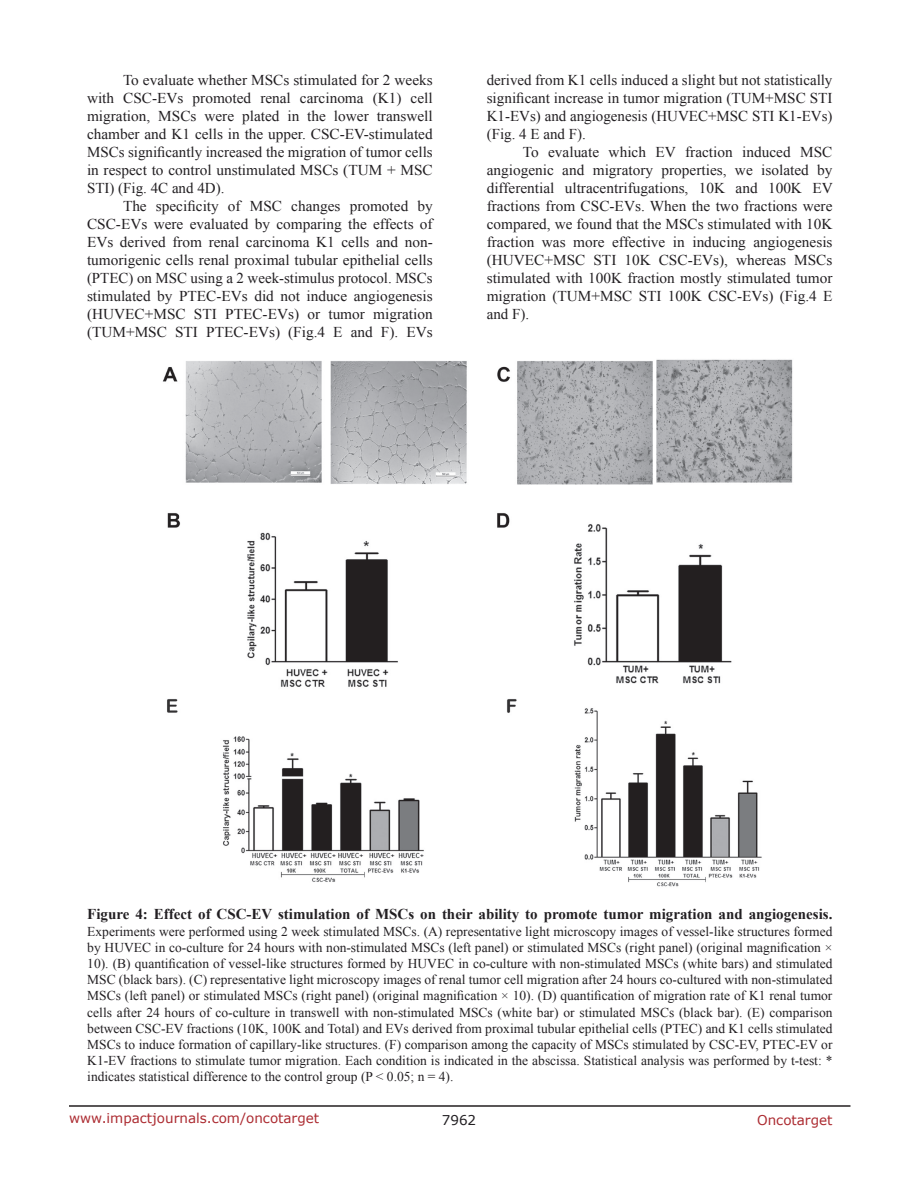
<style>
.page{position:relative;width:918px;height:1188px;background:#fff}
.page>*{position:absolute;margin:0;border:0;box-sizing:border-box;transform-origin:0 0}
.BodyText{font:15px/18px "Times New Roman";color:#221f22;text-align:justify}
.FigureText{font:700 15px "Times New Roman";color:#221f22}
.FigureText-2{font:13.5px/16.2px "Times New Roman";color:#221f22;text-align:justify}
.t1{font:13.5px "Verdana";color:#ac2b31}
.t2{font:13.5px "Verdana";color:#221f22}
</style>
<div class="page">
<hr style="left:69px;top:1105px;width:781px;height:2px;background:#231f20">
<img style="left:162px;top:359px;width:631px;height:528px">
<p class="BodyText" style="left:87px;top:71px;width:347px;text-indent:36px">To evaluate whether MSCs stimulated for 2 weeks with CSC-EVs promoted renal carcinoma (K1) cell migration, MSCs were plated in the lower transwell chamber and K1 cells in the upper. CSC-EV-stimulated MSCs significantly increased the migration of tumor cells in respect to control unstimulated MSCs (TUM + MSC STI) (Fig. 4C and 4D).</p>
<p class="BodyText" style="left:87px;top:197px;width:347px;text-indent:36px">The specificity of MSC changes promoted by CSC-EVs were evaluated by comparing the effects of EVs derived from renal carcinoma K1 cells and non&shy;tumorigenic cells renal proximal tubular epithelial cells (PTEC) on MSC using a 2 week-stimulus protocol. MSCs stimulated by PTEC-EVs did not induce angiogenesis (HUVEC+MSC STI PTEC-EVs) or tumor migration (TUM+MSC STI PTEC-EVs) (Fig.4 E and F). EVs</p>
<p class="BodyText" style="left:487px;top:71px;width:347px">derived from K1 cells induced a slight but not statistically significant increase in tumor migration (TUM+MSC STI K1-EVs) and angiogenesis (HUVEC+MSC STI K1-EVs) (Fig. 4 E and F).</p>
<p class="BodyText" style="left:487px;top:143px;width:348px;text-indent:36px">To evaluate which EV fraction induced MSC angiogenic and migratory properties, we isolated by differential ultracentrifugations, 10K and 100K EV fractions from CSC-EVs. When the two fractions were compared, we found that the MSCs stimulated with 10K fraction was more effective in inducing angiogenesis (HUVEC+MSC STI 10K CSC-EVs), whereas MSCs stimulated with 100K fraction mostly stimulated tumor migration (TUM+MSC STI 100K CSC-EVs) (Fig.4 E and F).</p>
<p class="FigureText" style="left:87px;top:904px;width:747px">Figure 4: Effect of CSC-EV stimulation of MSCs on their ability to promote tumor migration and angiogenesis.</p>
<p class="FigureText-2" style="left:87px;top:923px;width:747px">Experiments were performed using 2 week stimulated MSCs. (A) representative light microscopy images of vessel-like structures formed by HUVEC in co-culture for 24 hours with non-stimulated MSCs (left panel) or stimulated MSCs (right panel) (original magnification × 10). (B) quantification of vessel-like structures formed by HUVEC in co-culture with non-stimulated MSCs (white bars) and stimulated MSC (black bars). (C) representative light microscopy images of renal tumor cell migration after 24 hours co-cultured with non-stimulated MSCs (left panel) or stimulated MSCs (right panel) (original magnification × 10). (D) quantification of migration rate of K1 renal tumor cells after 24 hours of co-culture in transwell with non-stimulated MSCs (white bar) or stimulated MSCs (black bar). (E) comparison between CSC-EV fractions (10K, 100K and Total) and EVs derived from proximal tubular epithelial cells (PTEC) and K1 cells stimulated MSCs to induce formation of capillary-like structures. (F) comparison among the capacity of MSCs stimulated by CSC-EV, PTEC-EV or K1-EV fractions to stimulate tumor migration. Each condition is indicated in the abscissa. Statistical analysis was performed by t-test: * indicates statistical difference to the control group (P &lt; 0.05; n = 4).</p>
<p class="t1" style="left:69px;top:1109px;width:252px">www.impactjournals.com/oncotarget</p>
<p class="t2" style="left:442px;top:1111px;width:36px">7962</p>
<p class="t1" style="left:757px;top:1111px;width:77px">Oncotarget</p>
</div>
